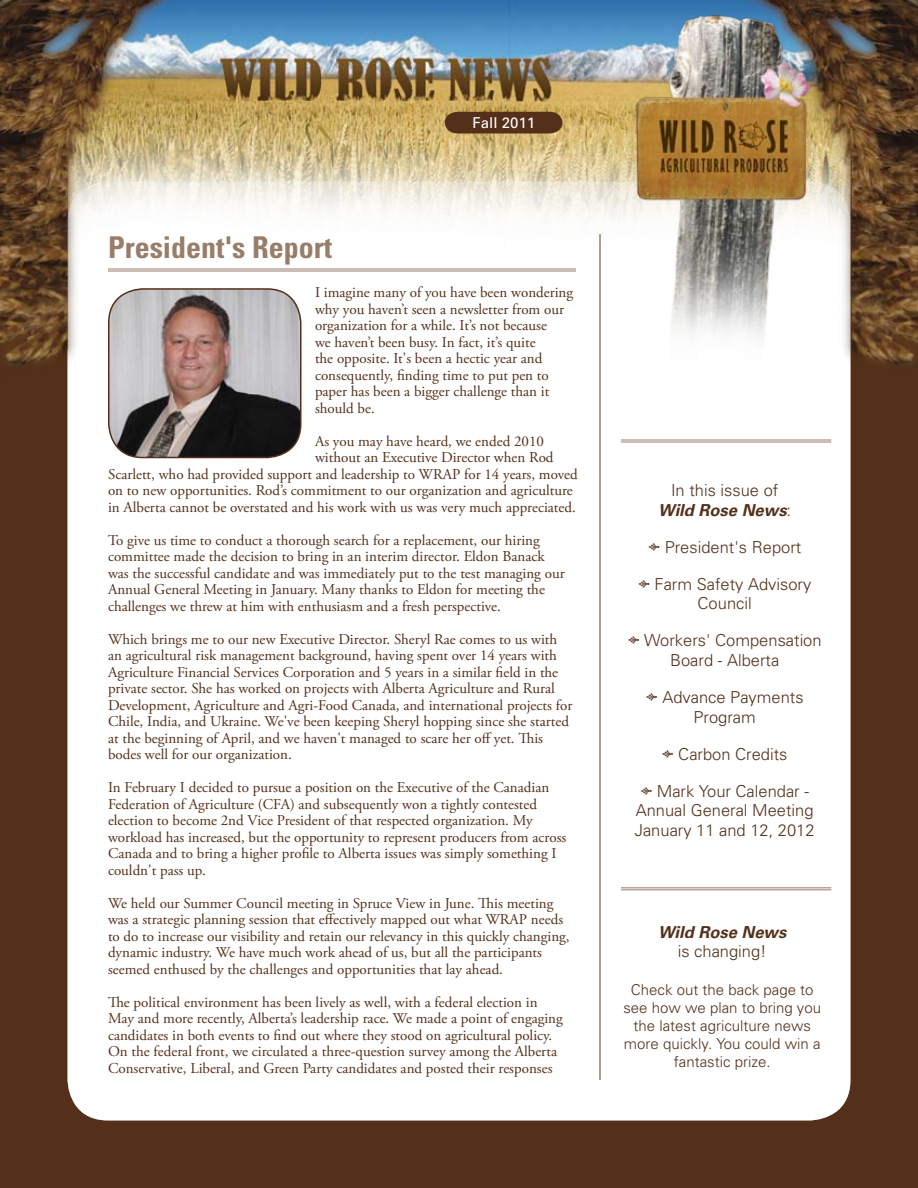
<style>
.page{position:relative;width:918px;height:1188px;background:#54301a}
.page>*{position:absolute;margin:0;border:0;box-sizing:border-box;transform-origin:0 0}
.t1{font:700 condensed 30px "Univers LT Std";color:#987d69}
.t2{font:300 16.5px/19.8px "Univers";color:#54301a;text-align:center}
.t3{font:italic 700 16.5px "Univers";color:#54301a}
.t4{font:15px/16.5px "Adobe Garamond Pro";color:#54301a}
.t5{font:300 15px/18px "Univers";color:#54301a;text-align:center}
.t6{font:15px "Univers";color:#fff}
.s1{font-weight:700;font-style:italic}
</style>
<div class="page">
<img style="left:0;top:0;width:918px;height:389px">
<div style="left:68px;top:182px;width:782px;height:938px;background:#fff;border-radius:40px"></div>
<img style="left:590px;top:10px;width:328px;height:423px">
<svg style="left:445px;top:112px;width:117px;height:22px"></svg>
<hr style="left:599px;top:234px;width:2px;height:846px;background:#987d69">
<hr style="left:621px;top:442px;width:210px;height:1px;background:#987d69">
<hr style="left:621px;top:440px;width:210px;height:1px;background:#987d69">
<hr style="left:108px;top:271px;width:468px;height:1px;background:#987d69">
<hr style="left:108px;top:269px;width:468px;height:1px;background:#987d69">
<hr style="left:621px;top:889px;width:210px;height:1px;background:#987d69">
<hr style="left:621px;top:887px;width:210px;height:1px;background:#987d69">
<img style="left:109px;top:289px;width:192px;height:169px">
<div style="left:108px;top:288px;width:194px;height:170px;border:2px solid #54301a;border-radius:34px"></div>
<p class="t6" style="left:473px;top:113px;width:64px">Fall 2011</p>
<h1 class="t1" style="left:108px;top:229px;width:226px">President's Report</h1>
<p class="t4" style="left:315px;top:285px;width:260px">I imagine many of you have been wondering why you haven’t seen a newsletter from our organization for a while. It’s not because<br>we haven’t been busy. In fact, it’s quite<br>the opposite. It's been a hectic year and consequently, finding time to put pen to paper has been a bigger challenge than it should be.</p>
<p class="t4" style="left:315px;top:433px;width:231px">As you may have heard, we ended 2010</p>
<p class="t4" style="left:315px;top:450px;width:240px">without an Executive Director when Rod</p>
<p class="t4" style="left:108px;top:466px;width:471px">Scarlett, who had provided support and leadership to WRAP for 14 years, moved</p>
<p class="t4" style="left:108px;top:483px;width:466px">on to new opportunities. Rod’s commitment to our organization and agriculture</p>
<p class="t4" style="left:108px;top:499px;width:469px">in Alberta cannot be overstated and his work with us was very much appreciated.</p>
<p class="t4" style="left:108px;top:532px;width:458px">To give us time to conduct a thorough search for a replacement, our hiring committee made the decision to bring in an interim director. Eldon Banack was the successful candidate and was immediately put to the test managing our Annual General Meeting in January. Many thanks to Eldon for meeting the challenges we threw at him with enthusiasm and a fresh perspective.</p>
<p class="t4" style="left:108px;top:631px;width:466px">Which brings me to our new Executive Director. Sheryl Rae comes to us with an agricultural risk management background, having spent over 14 years with Agriculture Financial Services Corporation and 5 years in a similar field in the private sector. She has worked on projects with Alberta Agriculture and Rural Development, Agriculture and Agri-Food Canada, and international projects for Chile, India, and Ukraine. We've been keeping Sheryl hopping since she started at the beginning of April, and we haven't managed to scare her off yet. This bodes well for our organization.</p>
<p class="t4" style="left:108px;top:780px;width:460px">In February I decided to pursue a position on the Executive of the Canadian Federation of Agriculture (CFA) and subsequently won a tightly contested election to become 2nd Vice President of that respected organization. My workload has increased, but the opportunity to represent producers from across Canada and to bring a higher profile to Alberta issues was simply something I couldn't pass up.</p>
<p class="t4" style="left:108px;top:895px;width:463px">We held our Summer Council meeting in Spruce View in June. This meeting was a strategic planning session that effectively mapped out what WRAP needs to do to increase our visibility and retain our relevancy in this quickly changing, dynamic industry. We have much work ahead of us, but all the participants seemed enthused by the challenges and opportunities that lay ahead.</p>
<p class="t4" style="left:108px;top:994px;width:456px">The political environment has been lively as well, with a federal election in May and more recently, Alberta’s leadership race. We made a point of engaging candidates in both events to find out where they stood on agricultural policy.<br>On the federal front, we circulated a three-question survey among the Alberta Conservative, Liberal, and Green Party candidates and posted their responses</p>
<p class="t2" style="left:658px;top:480px;width:134px">In this issue of<br><span class="s1">Wild Rose News</span>:</p>
<p class="t2" style="left:648px;top:537px;width:155px">• President's Report</p>
<p class="t2" style="left:638px;top:573px;width:175px">• Farm Safety Advisory<br>Council</p>
<p class="t2" style="left:628px;top:630px;width:195px">• Workers' Compensation<br>Board - Alberta</p>
<p class="t2" style="left:646px;top:687px;width:159px">• Advance Payments<br>Program</p>
<p class="t2" style="left:662px;top:744px;width:127px">• Carbon Credits</p>
<p class="t2" style="left:635px;top:780px;width:181px">• Mark Your Calendar -<br>Annual General Meeting<br>January 11 and 12, 2012</p>
<p class="t3" style="left:658px;top:922px;width:130px">Wild Rose News</p>
<p class="t2" style="left:678px;top:941px;width:90px">is changing!</p>
<p class="t5" style="left:623px;top:980px;width:199px">Check out the back page to see how we plan to bring you the latest agriculture news more quickly. You could win a fantastic prize.</p>
</div>
